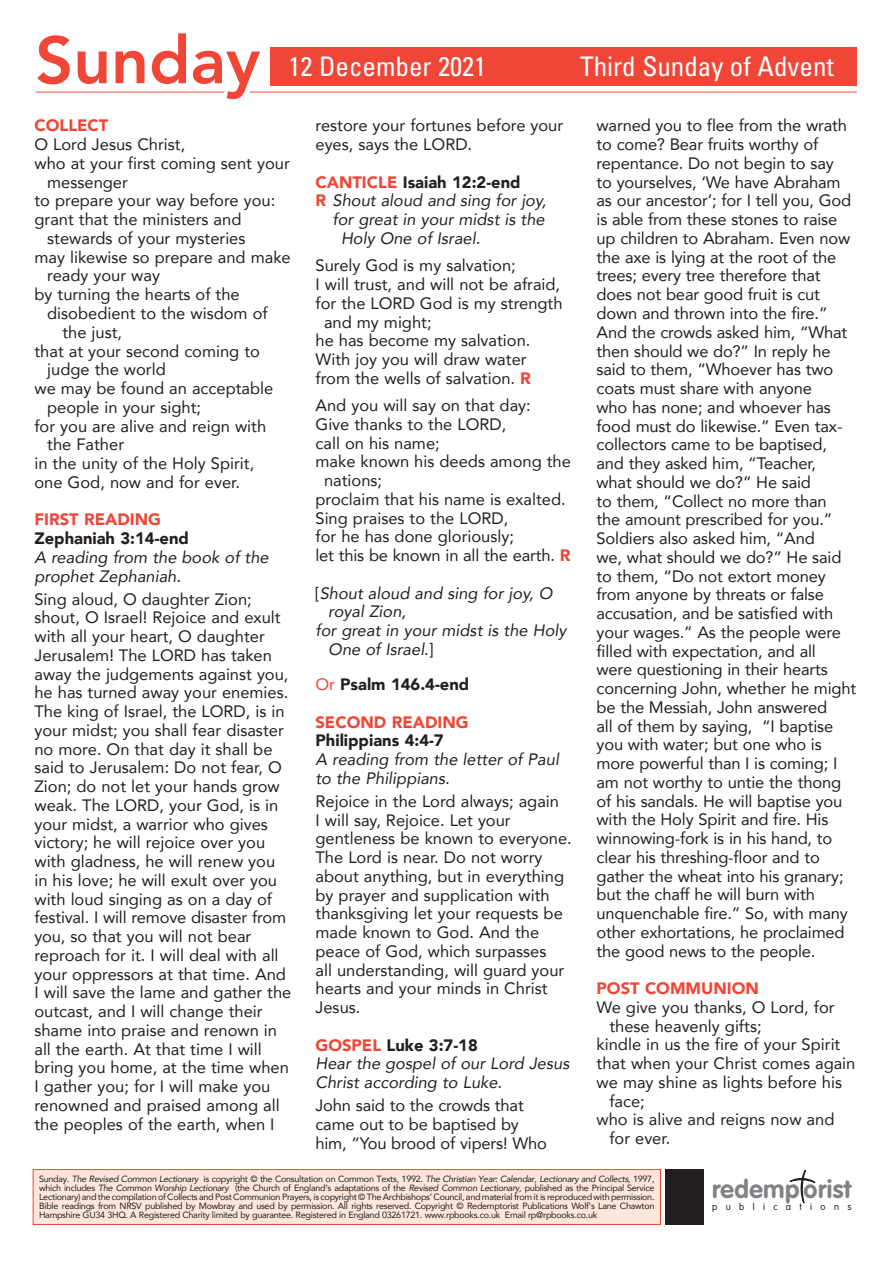
<style>
.page{position:relative;width:892px;height:1262px;background:#fff}
.page>*{position:absolute;margin:0;border:0;box-sizing:border-box;transform-origin:0 0}
.t1{font:800 66px "Avenir";color:#ef4637}
.t2{font:condensed 27px "Univers";color:#fff}
.t3{font:700 25.2px "VAG Rounded";letter-spacing:.015em;color:#808285}
._1st_Reading_text{font:16.5px/18.8px "Avenir";letter-spacing:-.01em;color:#231f20}
.Collect_text{font:16.5px/18.8px "Avenir";color:#231f20}
.Psalm_text{font:16.5px/18.8px "Avenir";color:#231f20}
._1st_reading_Italic{font:italic 16.5px/18.8px "Avenir";color:#231f20}
.Collect_text-2{font:italic 16.5px/18.8px "Avenir";color:#231f20}
.Indent_1st_Line_Psal{font:italic 16.5px "Avenir";color:#231f20}
.Collect{font:900 16.5px/18.8px "Avenir";color:#231f20}
._1st_Reading_text-2{font:900 16.5px "Avenir";color:#231f20}
.Collect-2{font:900 16.5px "Avenir";color:#ef4637}
.Reading{font:900 16.5px "Avenir";color:#231f20}
.t4{font:300 9.3px "VAG Rounded";letter-spacing:.9em;color:#231f20}
.t5{font:9px/9px "Avenir";letter-spacing:-.03em;color:#231f20;text-align:justify}
.s1{color:#ef4637}
.s2{font-weight:900;font-style:normal;color:#ef4637}
.s3{font-weight:900;color:#ef4637}
.s4{font-style:normal}
.s5{font-weight:400;color:#ef4637}
.s6{font-style:italic}
</style>
<div class="page">
<hr style="left:250px;top:92px;width:607px;height:1px;background:#ef4637">
<hr style="left:36px;top:92px;width:188px;height:1px;background:#ef4637">
<div style="left:33px;top:1170px;width:627px;height:54px;background:#fde6dc"></div>
<div style="left:33px;top:1169px;width:628px;height:56px;border:1px solid #ef4637"></div>
<svg style="left:789px;top:1170px;width:27px;height:34px"></svg>
<div style="left:666px;top:1169px;width:38px;height:56px;background:#231f20"></div>
<div style="left:270px;top:47px;width:587px;height:38px;background:#ef4637"></div>
<h1 class="t1" style="left:35px;top:9px;width:226px">Sunday</h1>
<p class="t2" style="left:288px;top:49px;width:199px">12 December 2021</p>
<p class="t2" style="left:580px;top:49px;width:255px">Third Sunday of Advent</p>
<p class="Collect-2" style="left:34px;top:112px;width:75px">COLLECT</p>
<p class="Collect_text" style="left:34px;top:135px;width:152px">O Lord Jesus Christ,</p>
<p class="Collect_text" style="left:47px;top:153px;width:244px;text-indent:-13px">who at your first coming sent your messenger</p>
<p class="Collect_text" style="left:34px;top:191px;width:242px">to prepare your way before you:</p>
<p class="Collect_text" style="left:34px;top:210px;width:213px;text-align:right">grant that the ministers and stewards of your mysteries</p>
<p class="Collect_text" style="left:47px;top:247px;width:245px;text-indent:-13px">may likewise so prepare and make ready your way</p>
<p class="Collect_text" style="left:47px;top:285px;width:222px;text-indent:-13px">by turning the hearts of the disobedient to the wisdom of</p>
<p class="Collect_text" style="left:62px;top:322px;width:61px">the just,</p>
<p class="Collect_text" style="left:47px;top:341px;width:214px;text-indent:-13px">that at your second coming to judge the world</p>
<p class="Collect_text" style="left:47px;top:378px;width:228px;text-indent:-13px">we may be found an acceptable people in your sight;</p>
<p class="Collect_text" style="left:47px;top:416px;width:221px;text-indent:-13px">for you are alive and reign with the Father</p>
<p class="Collect_text" style="left:34px;top:453px;width:221px">in the unity of the Holy Spirit,</p>
<p class="Collect_text" style="left:34px;top:472px;width:207px">one God, now and for ever.</p>
<p class="Collect-2" style="left:34px;top:505px;width:128px">FIRST READING</p>
<p class="Reading" style="left:34px;top:524px;width:156px">Zephaniah 3:14-end</p>
<p class="_1st_reading_Italic" style="left:34px;top:548px;width:236px">A reading from the book of the prophet Zephaniah.</p>
<p class="_1st_Reading_text" style="left:34px;top:589px;width:259px">Sing aloud, O daughter Zion; shout, O Israel! Rejoice and exult with all your heart, O daughter<br>Jerusalem! The LORD has taken away the judgements against you, he has turned away your enemies.<br>The king of Israel, the LORD, is in your midst; you shall fear disaster no more. On that day it shall be said to Jerusalem: Do not fear, O<br>Zion; do not let your hands grow weak. The LORD, your God, is in your midst, a warrior who gives victory; he will rejoice over you with gladness, he will renew you in his love; he will exult over you with loud singing as on a day of festival. I will remove disaster from you, so that you will not bear reproach for it. I will deal with all your oppressors at that time. And<br>I will save the lame and gather the outcast, and I will change their shame into praise and renown in all the earth. At that time I will bring you home, at the time when<br>I gather you; for I will make you renowned and praised among all the peoples of the earth, when I</p>
<p class="_1st_Reading_text" style="left:315px;top:116px;width:249px">restore your fortunes before your eyes, says the LORD.</p>
<p class="_1st_Reading_text-2" style="left:315px;top:168px;width:207px"><span class="s1">CANTICLE</span> Isaiah 12:2-end</p>
<p class="Indent_1st_Line_Psal" style="left:315px;top:191px;width:232px"><span class="s2">R</span> Shout aloud and sing for joy,</p>
<p class="Indent_1st_Line_Psal" style="left:332px;top:209px;width:214px">for great in your midst is the</p>
<p class="Indent_1st_Line_Psal" style="left:341px;top:228px;width:141px">Holy One of Israel.</p>
<p class="Psalm_text" style="left:315px;top:256px;width:202px">Surely God is my salvation;</p>
<p class="Psalm_text" style="left:315px;top:274px;width:246px">I will trust, and will not be afraid,</p>
<p class="Psalm_text" style="left:324px;top:293px;width:240px;text-indent:-9px">for the LORD God is my strength and my might;</p>
<p class="Psalm_text" style="left:315px;top:331px;width:216px">he has become my salvation.</p>
<p class="Psalm_text" style="left:315px;top:349px;width:213px">With joy you will draw water</p>
<p class="Psalm_text" style="left:315px;top:368px;width:217px">from the wells of salvation. <span class="s3">R</span></p>
<p class="Psalm_text" style="left:315px;top:395px;width:217px">And you will say on that day:</p>
<p class="Psalm_text" style="left:315px;top:414px;width:192px">Give thanks to the LORD,</p>
<p class="Psalm_text" style="left:315px;top:433px;width:126px">call on his name;</p>
<p class="Psalm_text" style="left:324px;top:452px;width:248px;text-indent:-9px">make known his deeds among the nations;</p>
<p class="Psalm_text" style="left:315px;top:489px;width:252px">proclaim that his name is exalted.</p>
<p class="Psalm_text" style="left:315px;top:508px;width:194px">Sing praises to the LORD,</p>
<p class="Psalm_text" style="left:315px;top:527px;width:200px">for he has done gloriously;</p>
<p class="Psalm_text" style="left:315px;top:545px;width:256px">let this be known in all the earth. <span class="s3">R</span></p>
<p class="Collect_text-2" style="left:328px;top:583px;width:226px;text-indent:-13px"><span class="s4">[</span>Shout aloud and sing for joy, O royal Zion,</p>
<p class="Collect_text-2" style="left:328px;top:621px;width:240px;text-indent:-13px">for great in your midst is the Holy<br>One of Israel<span class="s4">.]</span></p>
<p class="_1st_Reading_text-2" style="left:315px;top:670px;width:155px"><span class="s5">Or</span> Psalm 146.4-end</p>
<p class="Collect" style="left:315px;top:712px;width:155px"><span class="s1">SECOND READING<br></span>Philippians 4:4-7</p>
<p class="_1st_reading_Italic" style="left:315px;top:750px;width:245px">A reading from the letter of Paul to the Philippians.</p>
<p class="_1st_Reading_text" style="left:315px;top:791px;width:258px">Rejoice in the Lord always; again<br>I will say, Rejoice. Let your gentleness be known to everyone.<br>The Lord is near. Do not worry about anything, but in everything by prayer and supplication with thanksgiving let your requests be made known to God. And the peace of God, which surpasses<br>all understanding, will guard your hearts and your minds in Christ<br>Jesus.</p>
<p class="Collect" style="left:315px;top:1035px;width:164px"><span class="s1">GOSPEL</span> Luke 3:7-18</p>
<p class="_1st_reading_Italic" style="left:315px;top:1054px;width:255px">Hear the gospel of our Lord Jesus<br>Christ according to Luke.</p>
<p class="_1st_Reading_text" style="left:315px;top:1095px;width:233px">John said to the crowds that came out to be baptised by him, “You brood of vipers! Who</p>
<p class="_1st_Reading_text" style="left:597px;top:116px;width:261px">warned you to flee from the wrath to come? Bear fruits worthy of repentance. Do not begin to say<br>to yourselves, ‘We have Abraham as our ancestor’; for I tell you, God is able from these stones to raise up children to Abraham. Even now the axe is lying at the root of the trees; every tree therefore that does not bear good fruit is cut down and thrown into the fire.”<br>And the crowds asked him, “What then should we do?” In reply he said to them, “Whoever has two coats must share with anyone<br>who has none; and whoever has food must do likewise.” Even tax&shy;collectors came to be baptised, and they asked him, “Teacher,<br>what should we do?” He said<br>to them, “Collect no more than<br>the amount prescribed for you.”<br>Soldiers also asked him, “And<br>we, what should we do?” He said to them, “Do not extort money from anyone by threats or false accusation, and be satisfied with your wages.” As the people were filled with expectation, and all<br>were questioning in their hearts concerning John, whether he might be the Messiah, John answered<br>all of them by saying, “I baptise you with water; but one who is more powerful than I is coming; I am not worthy to untie the thong of his sandals. He will baptise you with the Holy Spirit and fire. His winnowing-fork is in his hand, to clear his threshing-floor and to gather the wheat into his granary; but the chaff he will burn with unquenchable fire.” So, with many other exhortations, he proclaimed the good news to the people.</p>
<p class="Collect-2" style="left:597px;top:974px;width:164px">POST COMMUNION</p>
<p class="Collect_text" style="left:609px;top:997px;width:227px;text-indent:-13px">We give you thanks, O Lord, for these heavenly gifts;</p>
<p class="Collect_text" style="left:597px;top:1035px;width:245px">kindle in us the fire of your Spirit</p>
<p class="Collect_text" style="left:597px;top:1053px;width:260px">that when your Christ comes again</p>
<p class="Collect_text" style="left:609px;top:1072px;width:234px;text-indent:-13px">we may shine as lights before his face;</p>
<p class="Collect_text" style="left:609px;top:1110px;width:227px;text-indent:-13px">who is alive and reigns now and for ever.</p>
<p class="t5" style="left:39px;top:1174px;width:617px">Sunday. <span class="s6">The Revised Common Lectionary</span> is copyright © the Consultation on Common Texts, 1992. <span class="s6">The Christian Year: Calendar, Lectionary and Collects,</span> 1997, which includes <span class="s6">The Common Worship Lectionary</span> (the Church of England’s adaptations of the <span class="s6">Revised Common Lectionary,</span> published as the Principal Service Lectionary) and the compilation of Collects and Post Communion Prayers, is copyright © The Archbishops’ Council, and material from it is reproduced with permission.<br>Bible readings from NRSV published by Mowbray and used by permission. All rights reserved. Copyright © Redemptorist Publications Wolf's Lane Chawton Hampshire GU34 3HQ. A Registered Charity limited by guarantee. Registered in England 03261721. www.rpbooks.co.uk Email rp@rpbooks.co.uk</p>
<h3 class="t3" style="left:712px;top:1174px;width:141px">redemp orist</h3>
<p class="t4" style="left:712px;top:1202px;width:141px">publications</p>
</div>
